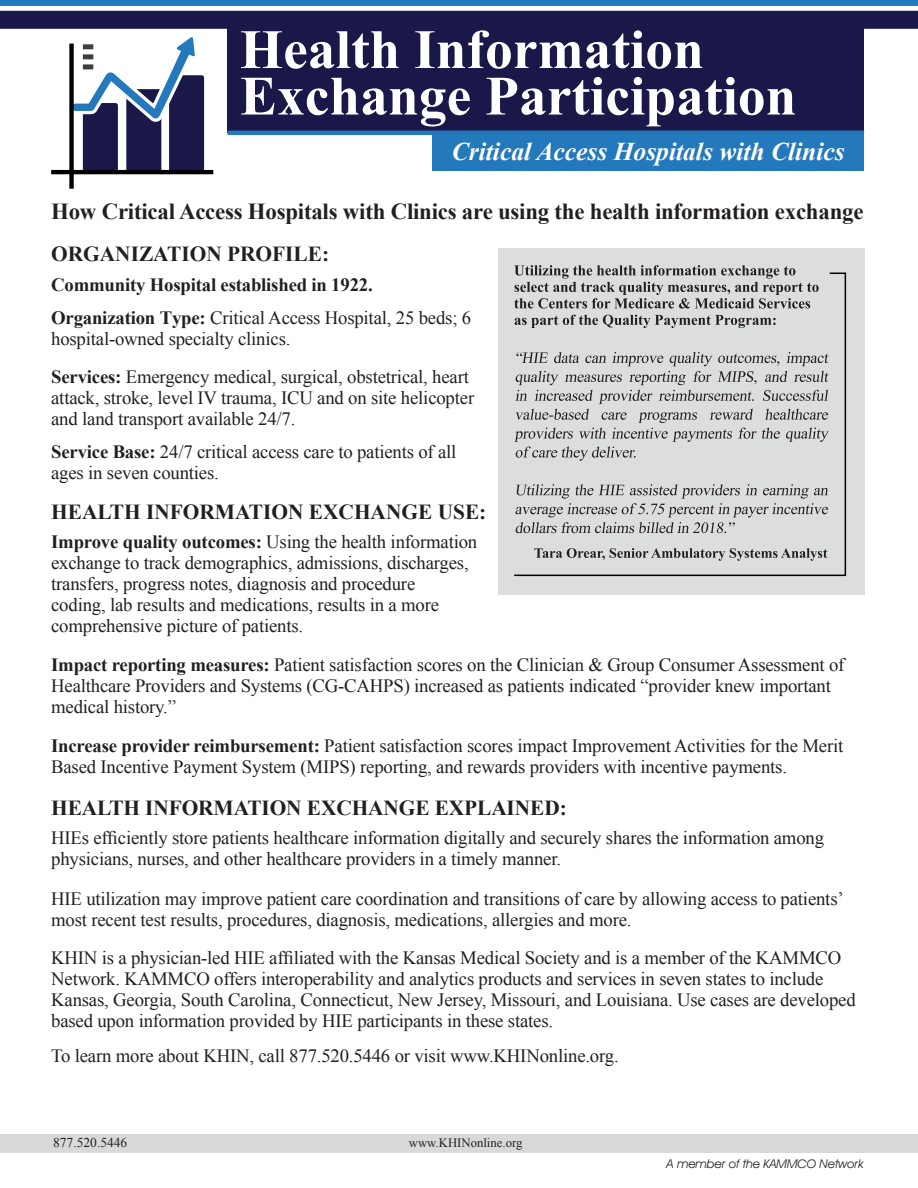
<style>
.page{position:relative;width:918px;height:1188px;background:#fff}
.page>*{position:absolute;margin:0;border:0;box-sizing:border-box;transform-origin:0 0}
.t1{font:700 55.5px "Times New Roman";color:#fff}
.t2{font:italic 700 25.5px "Times New Roman";color:#fff}
.t3{font:700 22.8px "Times New Roman";letter-spacing:-.01em;color:#231f20}
.t4{font:700 21.3px "Times New Roman";color:#231f20}
.t5{font:18.75px/21px "Times New Roman";letter-spacing:-.01em;color:#231f20}
.t6{font:700 18.75px "Times New Roman";letter-spacing:-.01em;color:#231f20}
.t7{font:13.5px "Times New Roman";color:#231f20}
.t8{font:12.75px "Times New Roman";color:#231f20}
.t9{font:italic 12px "Avant Garde IT Cby BT";color:#231f20}
.s1{font-weight:700}
</style>
<div class="page">
<div style="left:433px;top:131px;width:431px;height:40px;background:#2479bc"></div>
<div style="left:228px;top:20px;width:636px;height:113px;background:#1a1749"></div>
<div style="left:0;top:11px;width:918px;height:18px;background:#1a1749"></div>
<div style="left:1px;top:0;width:917px;height:6px;background:#2479bc"></div>
<div style="left:498px;top:248px;width:366px;height:347px;background:#dcdddf"></div>
<svg style="left:514px;top:272px;width:333px;height:305px"></svg>
<hr style="left:228px;top:131px;width:636px;height:4px;background:#2479bc">
<svg style="left:51px;top:37px;width:162px;height:152px"></svg>
<svg style="left:515px;top:315px;width:261px;height:13px"></svg>
<svg style="left:514px;top:265px;width:305px;height:44px"></svg>
<svg style="left:515px;top:484px;width:313px;height:49px"></svg>
<svg style="left:514px;top:352px;width:315px;height:109px"></svg>
<div style="left:0;top:1134px;width:918px;height:18px;background:#d9d9d9"></div>
<svg style="left:534px;top:548px;width:293px;height:13px"></svg>
<p class="t1" style="left:240px;top:11px;width:466px">Health Information</p>
<p class="t1" style="left:240px;top:58px;width:558px">Exchange Participation</p>
<p class="t2" style="left:452px;top:133px;width:394px">Critical Access Hospitals with Clinics</p>
<p class="t3" style="left:51px;top:196px;width:814px">How Critical Access Hospitals with Clinics are using the health information exchange</p>
<p class="t4" style="left:51px;top:239px;width:280px">ORGANIZATION PROFILE:</p>
<p class="t6" style="left:51px;top:272px;width:323px">Community Hospital established in 1922.</p>
<p class="t5" style="left:51px;top:307px;width:422px"><span class="s1">Organization Type:</span> Critical Access Hospital, 25 beds; 6 hospital-owned specialty clinics.</p>
<p class="t5" style="left:51px;top:366px;width:425px"><span class="s1">Services:</span> Emergency medical, surgical, obstetrical, heart attack, stroke, level IV trauma, ICU and on site helicopter and land transport available 24/7.</p>
<p class="t5" style="left:51px;top:441px;width:407px"><span class="s1">Service Base:</span> 24/7 critical access care to patients of all ages in seven counties.</p>
<p class="t4" style="left:51px;top:497px;width:437px">HEALTH INFORMATION EXCHANGE USE:</p>
<p class="t5" style="left:51px;top:531px;width:428px"><span class="s1">Improve quality outcomes:</span> Using the health information exchange to track demographics, admissions, discharges, transfers, progress notes, diagnosis and procedure<br>coding, lab results and medications, results in a more comprehensive picture of patients.</p>
<p class="t5" style="left:51px;top:654px;width:795px"><span class="s1">Impact reporting measures:</span> Patient satisfaction scores on the Clinician &amp; Group Consumer Assessment of<br>Healthcare Providers and Systems (CG-CAHPS) increased as patients indicated “provider knew important medical history.”</p>
<p class="t5" style="left:51px;top:735px;width:794px"><span class="s1">Increase provider reimbursement:</span> Patient satisfaction scores impact Improvement Activities for the Merit<br>Based Incentive Payment System (MIPS) reporting, and rewards providers with incentive payments.</p>
<p class="t4" style="left:51px;top:793px;width:517px">HEALTH INFORMATION EXCHANGE EXPLAINED:</p>
<p class="t5" style="left:51px;top:827px;width:774px">HIEs efficiently store patients healthcare information digitally and securely shares the information among physicians, nurses, and other healthcare providers in a timely manner.</p>
<p class="t5" style="left:51px;top:888px;width:794px">HIE utilization may improve patient care coordination and transitions of care by allowing access to patients’ most recent test results, procedures, diagnosis, medications, allergies and more.</p>
<p class="t5" style="left:51px;top:947px;width:806px">KHIN is a physician-led HIE affiliated with the Kansas Medical Society and is a member of the KAMMCO Network. KAMMCO offers interoperability and analytics products and services in seven states to include Kansas, Georgia, South Carolina, Connecticut, New Jersey, Missouri, and Louisiana. Use cases are developed based upon information provided by HIE participants in these states.</p>
<p class="t5" style="left:51px;top:1045px;width:569px">To learn more about KHIN, call 877.520.5446 or visit www.KHINonline.org.</p>
<p class="t7" style="left:53px;top:1133px;width:76px">877.520.5446</p>
<p class="t8" style="left:409px;top:1134px;width:115px">www.KHINonline.org</p>
<p class="t9" style="left:667px;top:1156px;width:199px">A member of the KAMMCO Network</p>
</div>
